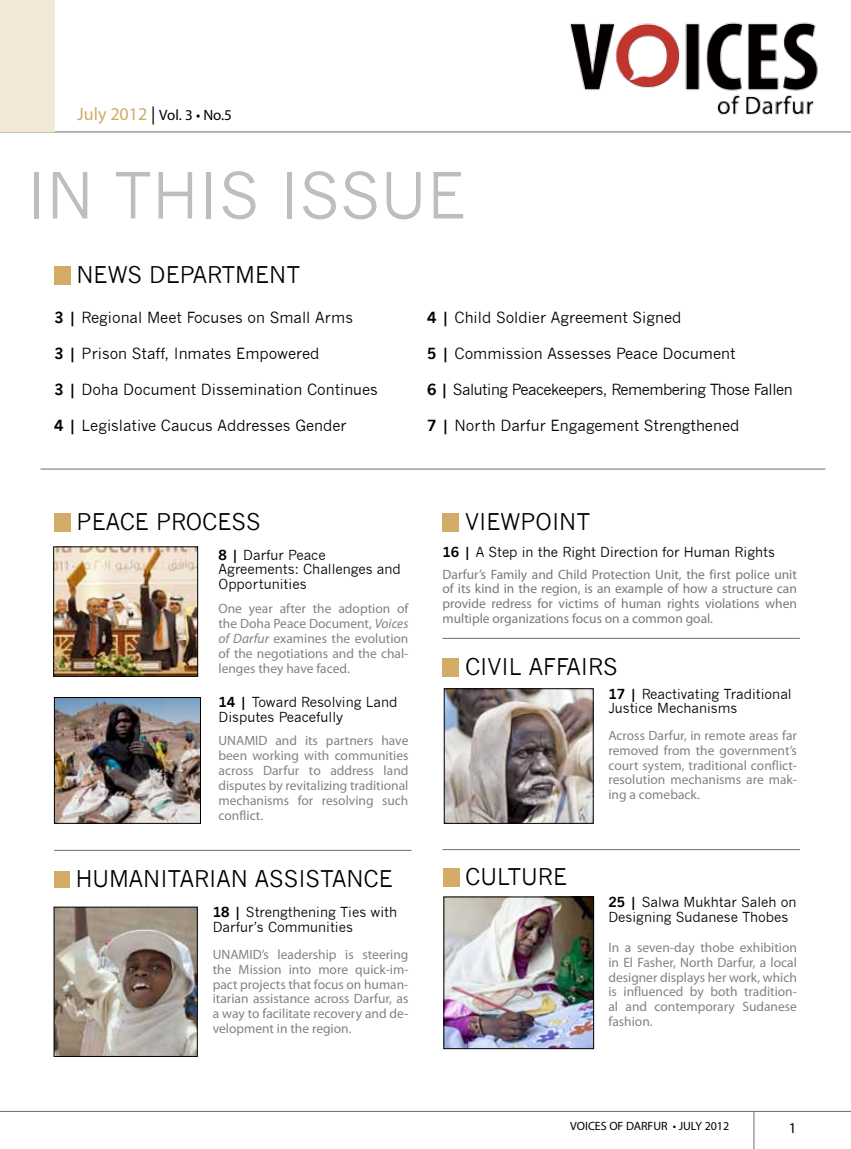
<style>
.page{position:relative;width:851px;height:1149px;background:#fff}
.page>*{position:absolute;margin:0;border:0;box-sizing:border-box;transform-origin:0 0}
.t1{font:62.7px "News Gothic";color:#bcbec0}
.t2{font:22.5px "News Gothic";color:#000}
.t3{font:15px "News Gothic";color:#000}
.t4{font:15px "News Gothic";letter-spacing:-.03em;color:#000}
.t5{font:15px "Myriad Pro";color:#000}
.t6{font:13.5px/14.9px "Myriad Pro";color:#808285;text-align:justify}
.t7{font:13.5px/14.9px "News Gothic";color:#000}
.t8{font:13.5px/14.9px "Myriad Pro";color:#797979;text-align:justify}
.t9{font:12px "Myriad Pro";color:#000}
.s1{font-size:18px;color:#d2ab67}
.s2{font-size:18px}
.s3{font-weight:700}
.s4{font-style:italic}
</style>
<div class="page">
<hr style="left:753px;top:1111px;width:1px;height:37px;background:#6d6e71">
<hr style="left:0;top:1110px;width:850px;height:1px;background:#6d6e71">
<img style="left:569px;top:22px;width:249px;height:93px">
<hr style="left:442px;top:637px;width:357px;height:1px;background:#6d6e71">
<div style="left:54px;top:266px;width:16px;height:18px;background:#d2ab67"></div>
<hr style="left:54px;top:0;width:1px;height:132px;background:#6d6e71">
<hr style="left:0;top:131px;width:850px;height:1px;background:#6d6e71">
<div style="left:0;top:0;width:54px;height:131px;background:#f4e8d6"></div>
<div style="left:442px;top:658px;width:17px;height:18px;background:#d2ab67"></div>
<div style="left:54px;top:513px;width:16px;height:18px;background:#d2ab67"></div>
<div style="left:54px;top:870px;width:16px;height:17px;background:#d2ab67"></div>
<div style="left:442px;top:868px;width:17px;height:18px;background:#d2ab67"></div>
<div style="left:442px;top:513px;width:17px;height:18px;background:#d2ab67"></div>
<hr style="left:442px;top:849px;width:357px;height:1px;background:#6d6e71">
<hr style="left:54px;top:849px;width:357px;height:1px;background:#6d6e71">
<hr style="left:41px;top:468px;width:784px;height:1px;background:#6d6e71">
<img style="left:56px;top:908px;width:140px;height:146px">
<div style="left:54px;top:906px;width:144px;height:150px;border:1px solid #000"></div>
<img style="left:446px;top:690px;width:145px;height:131px">
<div style="left:444px;top:688px;width:149px;height:135px;border:1px solid #000"></div>
<img style="left:56px;top:699px;width:143px;height:122px">
<div style="left:54px;top:697px;width:147px;height:126px;border:1px solid #000"></div>
<img style="left:55px;top:548px;width:141px;height:126px">
<div style="left:53px;top:546px;width:145px;height:130px;border:1px solid #000"></div>
<img style="left:445px;top:898px;width:147px;height:148px">
<div style="left:443px;top:896px;width:151px;height:152px;border:1px solid #000"></div>
<p class="t5" style="left:77px;top:105px;width:156px"><span class="s1">July 2012</span> <span class="s2">|</span> Vol. 3 • No.5</p>
<h1 class="t1" style="left:26px;top:159px;width:441px">IN THIS ISSUE</h1>
<h2 class="t2" style="left:76px;top:262px;width:225px">NEWS DEPARTMENT</h2>
<p class="t3" style="left:54px;top:308px;width:300px"><span class="s3">3 |</span> Regional Meet Focuses on Small Arms</p>
<p class="t3" style="left:54px;top:344px;width:267px"><span class="s3">3 |</span> Prison Staff, Inmates Empowered</p>
<p class="t3" style="left:54px;top:381px;width:325px"><span class="s3">3 |</span> Doha Document Dissemination Continues</p>
<p class="t3" style="left:54px;top:417px;width:294px"><span class="s3">4 |</span> Legislative Caucus Addresses Gender</p>
<p class="t3" style="left:427px;top:308px;width:256px"><span class="s3">4 |</span> Child Soldier Agreement Signed</p>
<p class="t3" style="left:427px;top:344px;width:310px"><span class="s3">5 |</span> Commission Assesses Peace Document</p>
<p class="t4" style="left:427px;top:381px;width:367px"><span class="s3">6 |</span> Saluting Peacekeepers, Remembering Those Fallen</p>
<p class="t3" style="left:427px;top:417px;width:314px"><span class="s3">7 |</span> North Darfur Engagement Strengthened</p>
<h2 class="t2" style="left:76px;top:508px;width:185px">PEACE PROCESS</h2>
<p class="t7" style="left:218px;top:547px;width:184px"><span class="s3">8 |</span> Darfur Peace<br>Agreements: Challenges and<br>Opportunities</p>
<p class="t6" style="left:218px;top:601px;width:191px">One year after the adoption of the Doha Peace Document, <span class="s4">Voices of Darfur</span> examines the evolution of the negotiations and the chal&shy;lenges they have faced.</p>
<p class="t7" style="left:218px;top:695px;width:180px"><span class="s3">14 |</span> Toward Resolving Land<br>Disputes Peacefully</p>
<p class="t6" style="left:218px;top:733px;width:191px">UNAMID and its partners have been working with communities across Darfur to address land disputes by revitalizing traditional mechanisms for resolving such conflict.</p>
<h2 class="t2" style="left:465px;top:508px;width:127px">VIEWPOINT</h2>
<p class="t7" style="left:442px;top:544px;width:334px"><span class="s3">16 |</span> A Step in the Right Direction for Human Rights</p>
<p class="t8" style="left:442px;top:566px;width:356px">Darfur’s Family and Child Protection Unit, the first police unit of its kind in the region, is an example of how a structure can provide redress for victims of human rights violations when multiple organizations focus on a common goal.</p>
<h2 class="t2" style="left:465px;top:653px;width:154px">CIVIL AFFAIRS</h2>
<p class="t7" style="left:608px;top:686px;width:185px"><span class="s3">17 |</span> Reactivating Traditional<br>Justice Mechanisms</p>
<p class="t6" style="left:608px;top:727px;width:190px">Across Darfur, in remote areas far removed from the government’s court system, traditional conflict&shy;resolution mechanisms are mak&shy;ing a comeback.</p>
<h2 class="t2" style="left:76px;top:865px;width:318px">HUMANITARIAN ASSISTANCE</h2>
<h2 class="t2" style="left:465px;top:863px;width:103px">CULTURE</h2>
<p class="t7" style="left:213px;top:904px;width:186px"><span class="s3">18 |</span> Strengthening Ties with<br>Darfur’s Communities</p>
<p class="t7" style="left:608px;top:894px;width:190px"><span class="s3">25 |</span> Salwa Mukhtar Saleh on<br>Designing Sudanese Thobes</p>
<p class="t6" style="left:213px;top:946px;width:197px">UNAMID’s leadership is steering the Mission into more quick-im&shy;pact projects that focus on human&shy;itarian assistance across Darfur, as a way to facilitate recovery and de&shy;velopment in the region.</p>
<p class="t6" style="left:608px;top:939px;width:190px">In a seven-day thobe exhibition in El Fasher, North Darfur, a local designer displays her work, which is influenced by both tradition&shy;al and contemporary Sudanese fashion.</p>
<p class="t9" style="left:570px;top:1118px;width:161px">VOICES OF DARFUR • JULY 2012</p>
<p class="t5" style="left:788px;top:1117px;width:9px">1</p>
</div>
